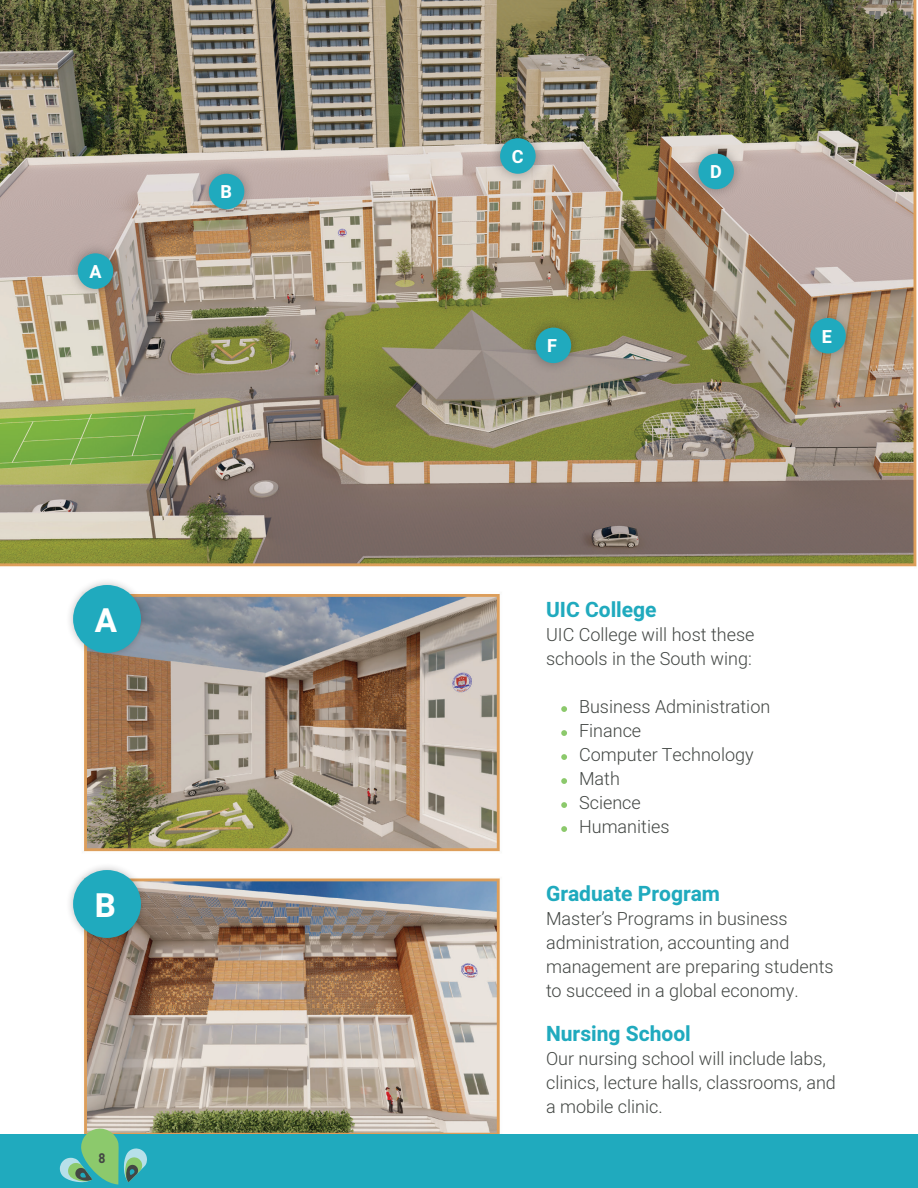
<style>
.page{position:relative;width:918px;height:1188px;background:#fff}
.page>*{position:absolute;margin:0;border:0;box-sizing:border-box;transform-origin:0 0}
.Bullet{font:700 33px "Heebo";color:#fff}
.Bullet-2{font:700 21px "Heebo";color:#20aabe}
.Bullet-3{font:300 18px/24px "Heebo";color:#434744}
.Bullet-4{font:700 18px "Heebo";color:#fff}
.t1{font:700 13.5px "Heebo";color:#434744;scale:.9 1}
</style>
<div class="page">
<img style="left:0;top:0;width:917px;height:1134px">
<div style="left:66px;top:242px;width:59px;height:58px;background:#231f20;opacity:.4"></div>
<div style="left:78px;top:253px;width:35px;height:36px;background:#20aabe;border-radius:50%"></div>
<div style="left:65px;top:577px;width:84px;height:84px;background:#231f20;opacity:.3"></div>
<div style="left:73px;top:585px;width:68px;height:68px;background:#20aabe;border-radius:50%"></div>
<div style="left:65px;top:862px;width:84px;height:84px;background:#231f20;opacity:.3"></div>
<div style="left:73px;top:870px;width:68px;height:68px;background:#20aabe;border-radius:50%"></div>
<svg style="left:561px;top:706px;width:6px;height:6px"></svg>
<svg style="left:561px;top:730px;width:6px;height:6px"></svg>
<svg style="left:561px;top:754px;width:6px;height:6px"></svg>
<svg style="left:561px;top:778px;width:6px;height:6px"></svg>
<svg style="left:561px;top:802px;width:6px;height:6px"></svg>
<svg style="left:561px;top:826px;width:6px;height:6px"></svg>
<div style="left:0;top:1134px;width:918px;height:54px;background:#20aabe"></div>
<svg style="left:60px;top:1128px;width:87px;height:57px"></svg>
<div style="left:197px;top:162px;width:59px;height:59px;background:#231f20;opacity:.4"></div>
<div style="left:209px;top:174px;width:35px;height:35px;background:#20aabe;border-radius:50%"></div>
<div style="left:489px;top:127px;width:58px;height:58px;background:#231f20;opacity:.4"></div>
<div style="left:500px;top:138px;width:36px;height:36px;background:#20aabe;border-radius:50%"></div>
<div style="left:687px;top:142px;width:58px;height:59px;background:#231f20;opacity:.4"></div>
<div style="left:698px;top:154px;width:36px;height:35px;background:#20aabe;border-radius:50%"></div>
<div style="left:799px;top:306px;width:58px;height:59px;background:#231f20;opacity:.4"></div>
<div style="left:810px;top:318px;width:36px;height:36px;background:#20aabe;border-radius:50%"></div>
<div style="left:524px;top:316px;width:58px;height:58px;background:#231f20;opacity:.4"></div>
<div style="left:536px;top:328px;width:35px;height:35px;background:#20aabe;border-radius:50%"></div>
<p class="Bullet-4" style="left:89px;top:259px;width:14px">A</p>
<p class="Bullet-4" style="left:220px;top:180px;width:13px">B</p>
<p class="Bullet" style="left:95px;top:597px;width:24px">A</p>
<p class="Bullet" style="left:95px;top:882px;width:23px">B</p>
<p class="t1" style="left:99px;top:1149px;width:9px">8</p>
<p class="Bullet-4" style="left:512px;top:144px;width:13px">C</p>
<p class="Bullet-4" style="left:547px;top:333px;width:11px">F</p>
<p class="Bullet-4" style="left:710px;top:160px;width:13px">D</p>
<p class="Bullet-4" style="left:822px;top:324px;width:12px">E</p>
<p class="Bullet-2" style="left:546px;top:595px;width:112px">UIC College</p>
<p class="Bullet-3" style="left:546px;top:623px;width:210px">UIC College will host these schools in the South wing:</p>
<p class="Bullet-3" style="left:579px;top:695px;width:193px">Business Administration<br>Finance<br>Computer Technology<br>Math<br>Science<br>Humanities</p>
<p class="Bullet-2" style="left:546px;top:879px;width:176px">Graduate Program</p>
<p class="Bullet-3" style="left:546px;top:906px;width:289px">Master’s Programs in business administration, accounting and management are preparing students to succeed in a global economy.</p>
<p class="Bullet-2" style="left:546px;top:1019px;width:146px">Nursing School</p>
<p class="Bullet-3" style="left:546px;top:1046px;width:291px">Our nursing school will include labs, clinics, lecture halls, classrooms, and a mobile clinic.</p>
</div>
